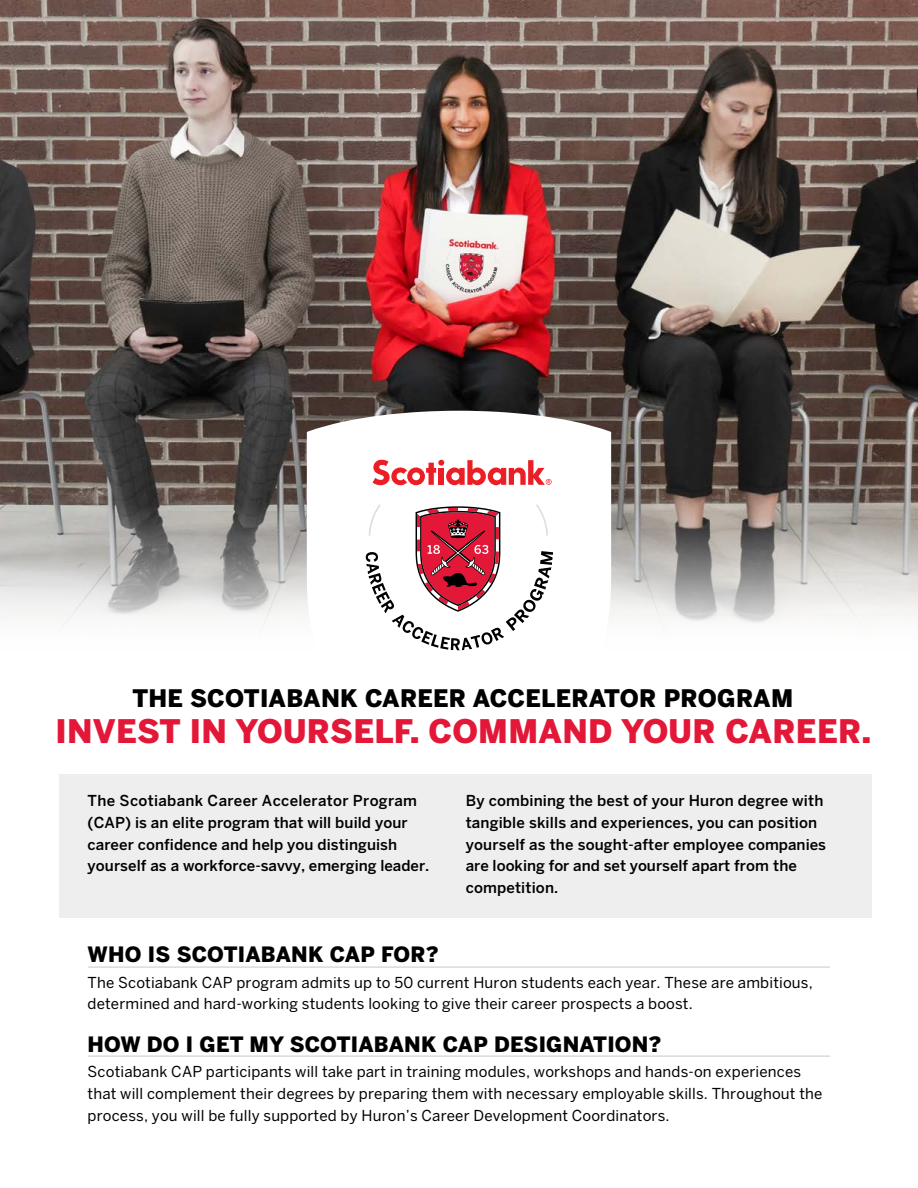
<style>
.page{position:relative;width:918px;height:1188px;background:#fff}
.page>*{position:absolute;margin:0;border:0;box-sizing:border-box;transform-origin:0 0}
.H1_-_Title{font:900 32.25px "Benton Sans";letter-spacing:.01em;color:#e31838}
.H1_-_Title-2{font:900 24px "Benton Sans";letter-spacing:.01em;color:#000}
.P_-_Body_Copy{font:900 21px "Benton Sans";letter-spacing:.01em;color:#000}
.P_-_Body_Copy-2{font:15px/21.8px "Benton Sans";letter-spacing:.01em;color:#000}
.H1_-_Title-3{font:500 15px/21.8px "Benton Sans";letter-spacing:.01em;color:#000}
</style>
<div class="page">
<img style="left:0;top:0;width:918px;height:626px">
<svg style="left:307px;top:411px;width:304px;height:364px"></svg>
<hr style="left:88px;top:966px;width:742px;height:2px;background:#d9dadc">
<hr style="left:88px;top:1055px;width:742px;height:2px;background:#d9dadc">
<div style="left:59px;top:775px;width:813px;height:143px;background:#eeeeef"></div>
<svg style="left:373px;top:460px;width:179px;height:25px"></svg>
<svg style="left:366px;top:502px;width:187px;height:148px"></svg>
<h1 class="H1_-_Title-2" style="left:132px;top:683px;width:662px">THE SCOTIABANK CAREER ACCELERATOR PROGRAM</h1>
<h1 class="H1_-_Title" style="left:56px;top:712px;width:817px">INVEST IN YOURSELF. COMMAND YOUR CAREER.</h1>
<h1 class="H1_-_Title-3" style="left:88px;top:790px;width:343px">The Scotiabank Career Accelerator Program (CAP) is an elite program that will build your career confidence and help you distinguish yourself as a workforce-savvy, emerging leader.</h1>
<h1 class="H1_-_Title-3" style="left:466px;top:790px;width:362px">By combining the best of your Huron degree with tangible skills and experiences, you can position yourself as the sought-after employee companies are looking for and set yourself apart from the competition.</h1>
<p class="P_-_Body_Copy" style="left:88px;top:942px;width:353px">WHO IS SCOTIABANK CAP FOR?</p>
<p class="P_-_Body_Copy-2" style="left:88px;top:971px;width:727px">The Scotiabank CAP program admits up to 50 current Huron students each year. These are ambitious, determined and hard-working students looking to give their career prospects a boost.</p>
<p class="P_-_Body_Copy" style="left:88px;top:1032px;width:576px">HOW DO I GET MY SCOTIABANK CAP DESIGNATION?</p>
<p class="P_-_Body_Copy-2" style="left:88px;top:1061px;width:736px">Scotiabank CAP participants will take part in training modules, workshops and hands-on experiences that will complement their degrees by preparing them with necessary employable skills. Throughout the process, you will be fully supported by Huron’s Career Development Coordinators.</p>
</div>
